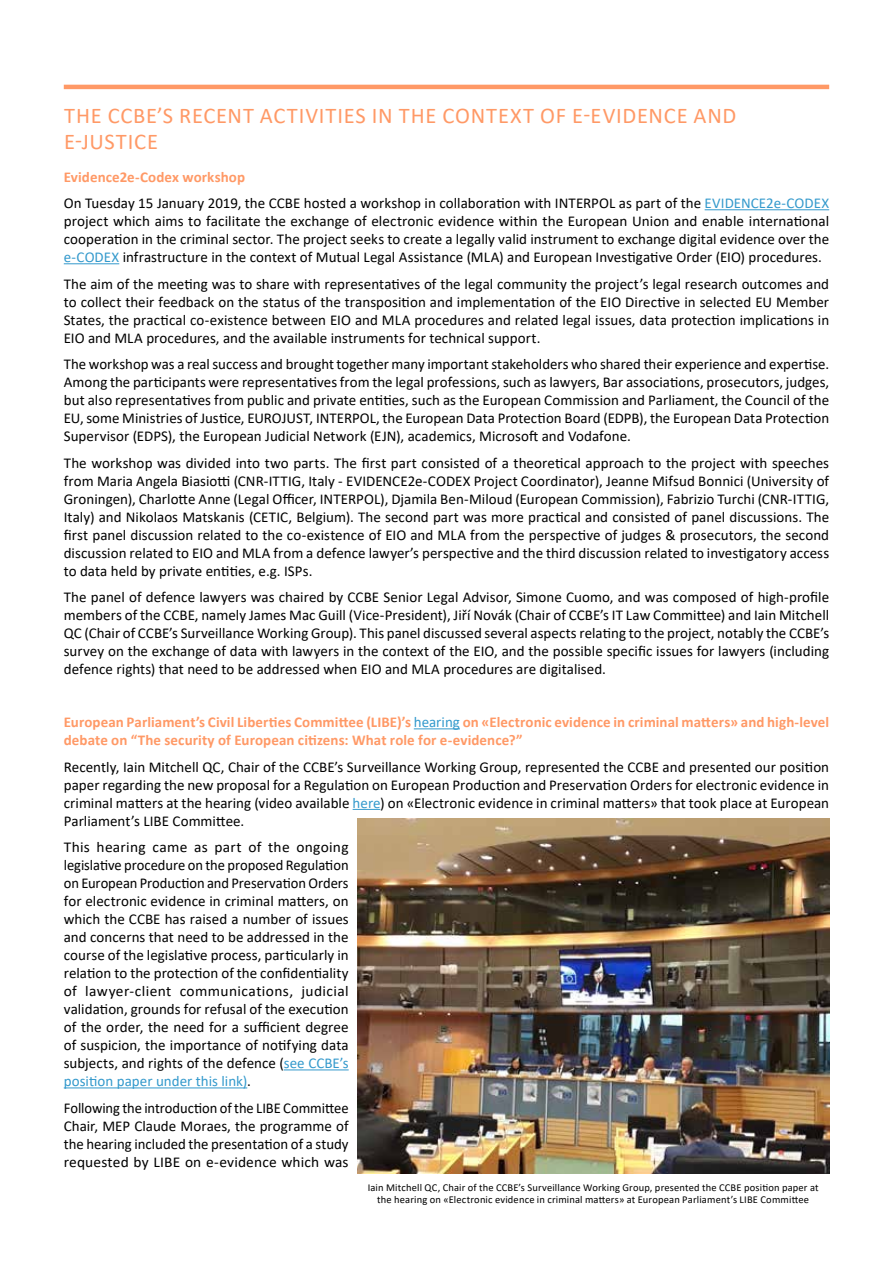
<style>
.page{position:relative;width:893px;height:1263px;background:#fff}
.page>*{position:absolute;margin:0;border:0;box-sizing:border-box;transform-origin:0 0}
.t1{font:22.5px/25.8px "Calibri";letter-spacing:.035em;color:#f96}
.t2{font:15px/18px "Calibri";letter-spacing:.005em;color:#000;text-align:justify}
.t3{font:700 15px/18px "Calibri";letter-spacing:.005em;color:#f96}
.t4{font:10.5px/12.6px "Calibri";letter-spacing:.015em;color:#000;text-align:center}
.s1{font-weight:700;color:#f96}
.s2{color:#39c}
.s3{font-weight:400;color:#39c}
</style>
<div class="page">
<hr style="left:705px;top:209px;width:124px;height:1px;background:#39c">
<hr style="left:64px;top:263px;width:55px;height:1px;background:#39c">
<hr style="left:414px;top:728px;width:46px;height:1px;background:#39c">
<svg style="left:353px;top:809px;width:27px;height:1px"></svg>
<hr style="left:284px;top:1069px;width:65px;height:1px;background:#39c">
<hr style="left:64px;top:1087px;width:183px;height:1px;background:#39c">
<img style="left:357px;top:819px;width:472px;height:354px">
<hr style="left:64px;top:85px;width:765px;height:4px;background:#f96">
<h1 class="t1" style="left:64px;top:102px;width:674px">THE CCBE’S RECENT ACTIVITIES IN THE CONTEXT OF E-EVIDENCE AND<br>E-JUSTICE</h1>
<p class="t2" style="left:64px;top:163px;width:767px;line-height:26.5px"><span class="s1">Evidence2e-Codex workshop<br></span>On Tuesday 15 January 2019, the CCBE hosted a workshop in collaboration with INTERPOL as part of the <span class="s2">EVIDENCE2e-CODEX</span></p>
<p class="t2" style="left:64px;top:212px;width:767px">project which aims to facilitate the exchange of electronic evidence within the European Union and enable international cooperation in the criminal sector. The project seeks to create a legally valid instrument to exchange digital evidence over the <span class="s2">e-CODEX</span> infrastructure in the context of Mutual Legal Assistance (MLA) and European Investigative Order (EIO) procedures.</p>
<p class="t2" style="left:64px;top:274px;width:767px">The aim of the meeting was to share with representatives of the legal community the project’s legal research outcomes and to collect their feedback on the status of the transposition and implementation of the EIO Directive in selected EU Member States, the practical co-existence between EIO and MLA procedures and related legal issues, data protection implications in EIO and MLA procedures, and the available instruments for technical support.</p>
<p class="t2" style="left:64px;top:355px;width:767px">The workshop was a real success and brought together many important stakeholders who shared their experience and expertise.<br>Among the participants were representatives from the legal professions, such as lawyers, Bar associations, prosecutors, judges, but also representatives from public and private entities, such as the European Commission and Parliament, the Council of the EU, some Ministries of Justice, EUROJUST, INTERPOL, the European Data Protection Board (EDPB), the European Data Protection Supervisor (EDPS), the European Judicial Network (EJN), academics, Microsoft and Vodafone.</p>
<p class="t2" style="left:64px;top:453px;width:767px">The workshop was divided into two parts. The first part consisted of a theoretical approach to the project with speeches from Maria Angela Biasiotti (CNR-ITTIG, Italy - EVIDENCE2e-CODEX Project Coordinator), Jeanne Mifsud Bonnici (University of Groningen), Charlotte Anne (Legal Officer, INTERPOL), Djamila Ben-Miloud (European Commission), Fabrizio Turchi (CNR-ITTIG, Italy) and Nikolaos Matskanis (CETIC, Belgium). The second part was more practical and consisted of panel discussions. The first panel discussion related to the co-existence of EIO and MLA from the perspective of judges &amp; prosecutors, the second discussion related to EIO and MLA from a defence lawyer’s perspective and the third discussion related to investigatory access to data held by private entities, e.g. ISPs.</p>
<p class="t2" style="left:64px;top:588px;width:767px">The panel of defence lawyers was chaired by CCBE Senior Legal Advisor, Simone Cuomo, and was composed of high-profile members of the CCBE, namely James Mac Guill (Vice-President), Jiří Novák (Chair of CCBE’s IT Law Committee) and Iain Mitchell QC (Chair of CCBE’s Surveillance Working Group). This panel discussed several aspects relating to the project, notably the CCBE’s survey on the exchange of data with lawyers in the context of the EIO, and the possible specific issues for lawyers (including defence rights) that need to be addressed when EIO and MLA procedures are digitalised.</p>
<p class="t3" style="left:64px;top:713px;width:767px">European Parliament’s Civil Liberties Committee (LIBE)’s <span class="s3">hearing</span> on «Electronic evidence in criminal matters» and high-level debate on “The security of European citizens: What role for e-evidence?”</p>
<p class="t2" style="left:64px;top:757px;width:767px">Recently, Iain Mitchell QC, Chair of the CCBE’s Surveillance Working Group, represented the CCBE and presented our position paper regarding the new proposal for a Regulation on European Production and Preservation Orders for electronic evidence in criminal matters at the hearing (video available <span class="s2">here</span>) on «Electronic evidence in criminal matters» that took place at European Parliament’s LIBE Committee.</p>
<p class="t2" style="left:64px;top:838px;width:286px">This hearing came as part of the ongoing legislative procedure on the proposed Regulation on European Production and Preservation Orders for electronic evidence in criminal matters, on which the CCBE has raised a number of issues and concerns that need to be addressed in the course of the legislative process, particularly in relation to the protection of the confidentiality of lawyer-client communications, judicial validation, grounds for refusal of the execution of the order, the need for a sufficient degree of suspicion, the importance of notifying data subjects, and rights of the defence (<span class="s2">see CCBE’s position paper under this link)</span>.</p>
<p class="t2" style="left:64px;top:1098px;width:286px">Following the introduction of the LIBE Committee Chair, MEP Claude Moraes, the programme of the hearing included the presentation of a study requested by LIBE on e-evidence which was</p>
<p class="t4" style="left:368px;top:1181px;width:452px">Iain Mitchell QC, Chair of the CCBE’s Surveillance Working Group, presented the CCBE position paper at the hearing on «Electronic evidence in criminal matters» at European Parliament’s LIBE Committee</p>
</div>
